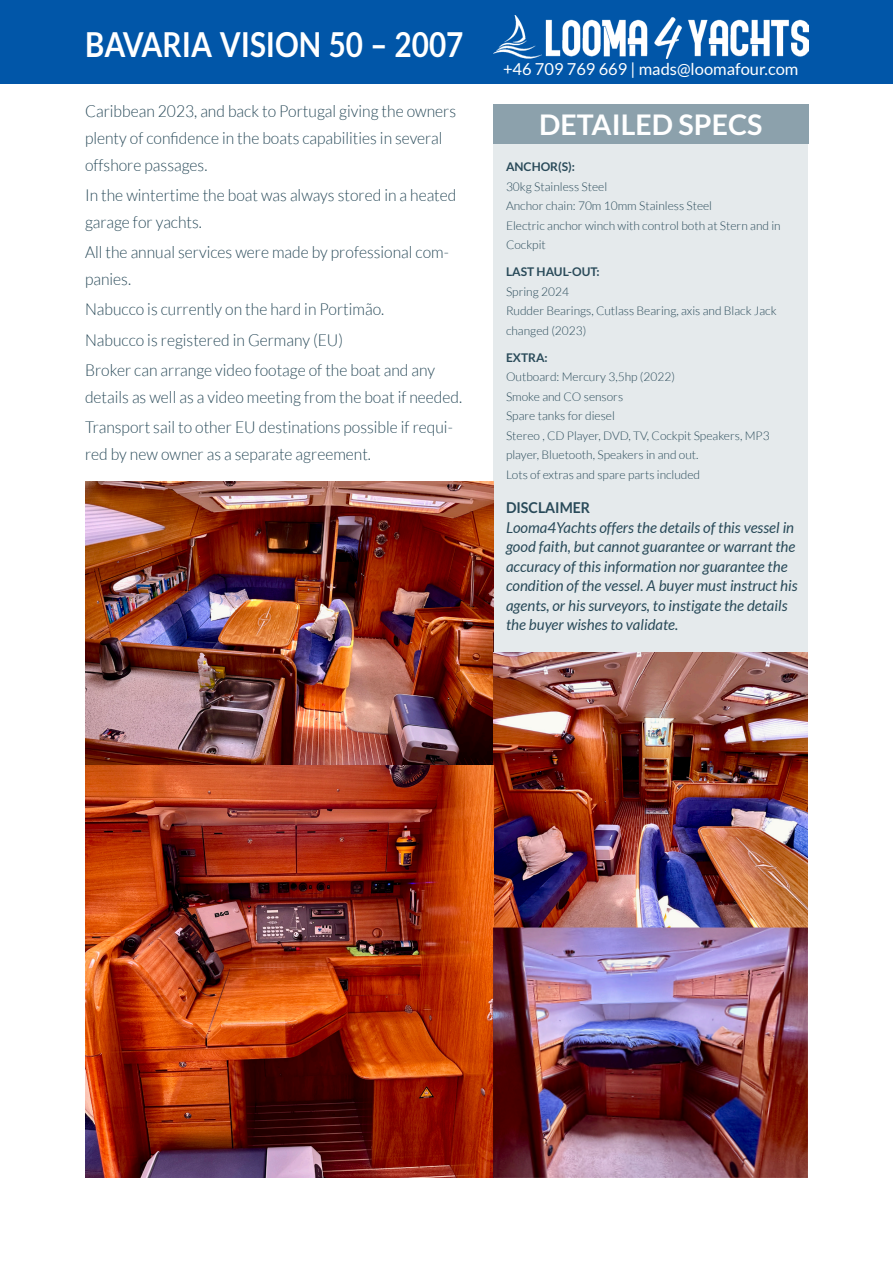
<style>
.page{position:relative;width:893px;height:1263px;background:#fff}
.page>*{position:absolute;margin:0;border:0;box-sizing:border-box;transform-origin:0 0}
.t1{font:700 34.5px "Lato";color:#fff;scale:.86 1}
.t2{font:700 28.5px "Lato";color:#fff}
.t3{font:300 16.5px/27px "Lato";color:#294a59;scale:.95 1}
.t4{font:16.5px "Lato";color:#fff}
.t5{font:italic 15px/19.5px "Lato";color:#294a59}
.t6{font:700 15px "Lato";color:#294a59;scale:.94 1}
.t7{font:300 12px/19.5px "Lato";color:#294a59}
.t8{font:700 12px "Lato";color:#294a59}
</style>
<div class="page">
<div style="left:493px;top:139px;width:315px;height:514px;background:#e5eaec"></div>
<div style="left:493px;top:104px;width:315px;height:40px;background:#8ca1ac"></div>
<div style="left:0;top:0;width:893px;height:84px;background:#0156a8"></div>
<img style="left:493px;top:16px;width:315px;height:43px">
<img style="left:85px;top:482px;width:408px;height:696px">
<img style="left:493px;top:653px;width:315px;height:274px">
<img style="left:493px;top:927px;width:315px;height:251px">
<p class="t1" style="left:85px;top:25px;width:441px">BAVARIA VISION 50 – 2007</p>
<p class="t3" style="left:85px;top:98px;width:392px">Caribbean 2023, and back to Portugal giving the owners plenty of confidence in the boats capabilities in several offshore passages.</p>
<p class="t3" style="left:85px;top:182px;width:392px">In the wintertime the boat was always stored in a heated garage for yachts.</p>
<p class="t3" style="left:85px;top:239px;width:385px">All the annual services were made by professional com&shy;panies.</p>
<p class="t3" style="left:85px;top:296px;width:316px">Nabucco is currently on the hard in Portimão.</p>
<p class="t3" style="left:85px;top:326px;width:273px">Nabucco is registered in Germany (EU)</p>
<p class="t3" style="left:85px;top:356px;width:398px">Broker can arrange video footage of the boat and any details as well as a video meeting from the boat if needed.</p>
<p class="t3" style="left:85px;top:413px;width:389px">Transport sail to other EU destinations possible if requi&shy;red by new owner as a separate agreement.</p>
<p class="t4" style="left:503px;top:61px;width:297px">+46 709 769 669 | mads@loomafour.com</p>
<p class="t2" style="left:539px;top:108px;width:225px">DETAILED SPECS</p>
<p class="t8" style="left:506px;top:160px;width:70px">ANCHOR(S):</p>
<p class="t7" style="left:506px;top:177px;width:103px">30kg Stainless Steel</p>
<p class="t7" style="left:506px;top:196px;width:208px">Anchor chain: 70m 10mm Stainless Steel</p>
<p class="t7" style="left:506px;top:216px;width:276px">Electric anchor winch with control both at Stern and in<br>Cockpit</p>
<p class="t8" style="left:506px;top:265px;width:95px">LAST HAUL-OUT:</p>
<p class="t7" style="left:506px;top:282px;width:64px">Spring 2024</p>
<p class="t7" style="left:506px;top:301px;width:272px">Rudder Bearings, Cutlass Bearing, axis and Black Jack changed (2023)</p>
<p class="t8" style="left:506px;top:350px;width:43px">EXTRA:</p>
<p class="t7" style="left:506px;top:367px;width:170px">Outboard: Mercury 3,5hp (2022)</p>
<p class="t7" style="left:506px;top:387px;width:119px">Smoke and CO sensors</p>
<p class="t7" style="left:506px;top:406px;width:110px">Spare tanks for diesel</p>
<p class="t7" style="left:506px;top:426px;width:265px">Stereo , CD Player, DVD, TV, Cockpit Speakers, MP3 player, Bluetooth, Speakers in and out.</p>
<p class="t7" style="left:506px;top:465px;width:196px">Lots of extras and spare parts included</p>
<p class="t6" style="left:506px;top:499px;width:91px">DISCLAIMER</p>
<p class="t5" style="left:506px;top:518px;width:293px">Looma4Yachts offers the details of this vessel in good faith, but cannot guarantee or warrant the accuracy of this information nor guarantee the condition of the vessel. A buyer must instruct his agents, or his surveyors, to instigate the details the buyer wishes to validate.</p>
</div>
